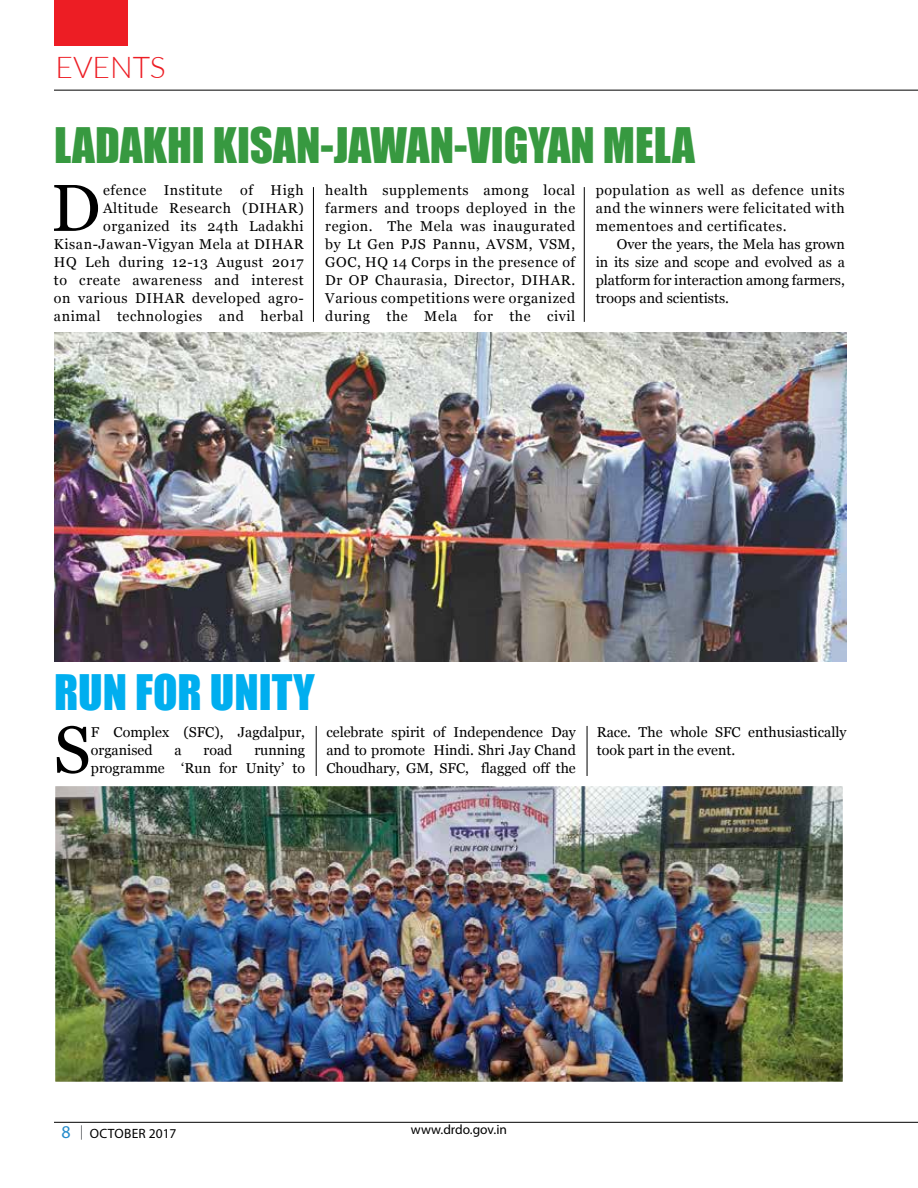
<style>
.page{position:relative;width:918px;height:1188px;background:#fff}
.page>*{position:absolute;margin:0;border:0;box-sizing:border-box;transform-origin:0 0}
.t1{font:66.15px "Georgia";color:#000}
.t2{font:45px "Impact";color:#379940}
.t3{font:45px "Impact";color:#00aeef}
.t4{font:300 30px "Lato";color:#ed1d24}
.t5{font:14.25px/18px "Georgia";letter-spacing:.04em;color:#000;text-align:justify}
.t6{font:14.25px/18px "Georgia";color:#000}
.t7{font:13.5px "Myriad Pro";color:#000}
.s1{font-size:18px;color:#248bcb}
</style>
<div class="page">
<hr style="left:54px;top:90px;width:864px;height:1px;background:#000">
<div style="left:54px;top:0;width:74px;height:46px;background:#ed1d24"></div>
<hr style="left:54px;top:1122px;width:864px;height:1px;background:#000">
<svg style="left:81px;top:1125px;width:1px;height:15px"></svg>
<img style="left:54px;top:333px;width:792px;height:329px">
<img style="left:56px;top:787px;width:786px;height:294px">
<div style="left:51px;top:782px;width:796px;height:304px;border:4px solid #fff"></div>
<hr style="left:316px;top:726px;width:1px;height:50px;background:#000">
<hr style="left:587px;top:726px;width:1px;height:50px;background:#000">
<hr style="left:313px;top:187px;width:1px;height:135px;background:#000">
<hr style="left:584px;top:187px;width:1px;height:135px;background:#000">
<h3 class="t4" style="left:56px;top:46px;width:19px">EVENTS</h3>
<h2 class="t2" style="left:54px;top:111px;width:23px">LADA</h2>
<h2 class="t2" style="left:143px;top:111px;width:553px">KHI KISAN-JAWAN-VIGYAN MELA</h2>
<h1 class="t1" style="left:51px;top:171px;width:51px">D</h1>
<p class="t5" style="left:325px;top:181px;width:252px">health supplements among local farmers and troops deployed in the region. The Mela was inaugurated by Lt Gen PJS Pannu, AVSM, VSM, GOC, HQ 14 Corps in the presence of Dr OP Chaurasia, Director, DIHAR.<br>Various competitions were organized during the Mela for the civil</p>
<p class="t5" style="left:596px;top:181px;width:251px">population as well as defence units and the winners were felicitated with mementoes and certificates.</p>
<p class="t5" style="left:54px;top:181px;width:251px;text-align:right">efence Institute of High<br>Altitude Research (DIHAR) organized its 24th Ladakhi<br>Kisan-Jawan-Vigyan Mela at DIHAR<br>HQ Leh during 12-13 August 2017 to create awareness and interest on various DIHAR developed agro&shy;animal technologies and herbal</p>
<p class="t5" style="left:596px;top:235px;width:251px;text-indent:21px">Over the years, the Mela has grown in its size and scope and evolved as a platform for interaction among farmers, troops and scientists.</p>
<h2 class="t3" style="left:54px;top:657px;width:262px">RUN FOR UNITY</h2>
<h1 class="t1" style="left:54px;top:712px;width:39px">S</h1>
<p class="t6" style="left:91px;top:723px;width:216px">F Complex (SFC), Jagdalpur, organised</p>
<p class="t5" style="left:175px;top:741px;width:9px">a</p>
<p class="t5" style="left:204px;top:741px;width:30px">road</p>
<p class="t6" style="left:91px;top:741px;width:216px;text-align:right">running<br>programme ‘Run for Unity’ to</p>
<p class="t5" style="left:326px;top:723px;width:251px">celebrate spirit of Independence Day and to promote Hindi. Shri Jay Chand Choudhary, GM, SFC, flagged off the</p>
<p class="t6" style="left:597px;top:723px;width:251px">Race. The whole SFC enthusiastically took part in the event.</p>
<p class="t7" style="left:62px;top:1125px;width:38px"><span class="s1">8</span> OC</p>
<p class="t7" style="left:411px;top:1121px;width:98px">www.drdo.gov.in</p>
<p class="t7" style="left:108px;top:1125px;width:70px">TOBER 2017</p>
</div>
